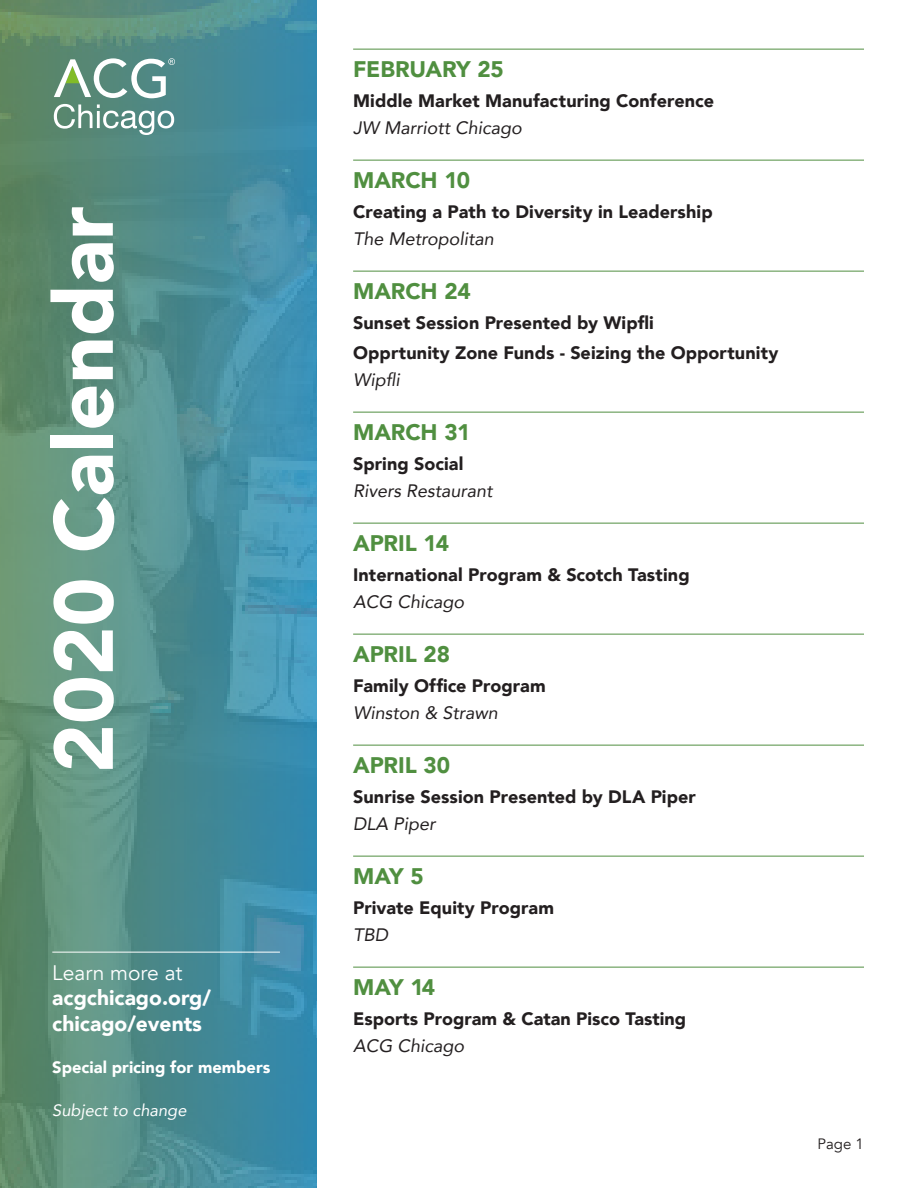
<style>
.page{position:relative;width:918px;height:1188px;background:#fff}
.page>*{position:absolute;margin:0;border:0;box-sizing:border-box;transform-origin:0 0}
.t1{font:900 82.5px "Avenir";color:#fff}
.Date{font:900 22.5px "Avenir";letter-spacing:-.005em;color:#508f40}
.Hashtag{font:900 22.5px "Avenir";color:#508f40}
.t2{font:900 21px/25.5px "Avenir";color:#fff}
.t3{font:21px "Avenir";color:#fff}
.Program_Name{font:900 18px "Avenir";letter-spacing:.005em;color:#231f20}
.Hashtag-2{font:italic 18px "Avenir";color:#231f20}
.Hashtag-3{font:900 18px/27px "Avenir";color:#231f20}
.Program_Name-2{font:italic 18px "Avenir";color:#231f20}
.t4{font:900 16.5px "Avenir";color:#fff}
.t5{font:italic 16.5px "Avenir";color:#fff}
.t6{font:15px "Avenir";color:#231f20}
.s1{font-weight:400;font-style:italic}
</style>
<div class="page">
<img style="left:0;top:0;width:316px;height:1188px">
<svg style="left:54px;top:58px;width:121px;height:40px"></svg>
<svg style="left:54px;top:104px;width:120px;height:31px"></svg>
<hr style="left:52px;top:952px;width:228px;height:1px;background:#fff">
<hr style="left:353px;top:49px;width:511px;height:1px;background:#508f40">
<hr style="left:353px;top:160px;width:511px;height:1px;background:#508f40">
<hr style="left:353px;top:271px;width:511px;height:1px;background:#508f40">
<hr style="left:353px;top:412px;width:511px;height:1px;background:#508f40">
<hr style="left:353px;top:523px;width:511px;height:1px;background:#508f40">
<hr style="left:353px;top:634px;width:511px;height:1px;background:#508f40">
<hr style="left:353px;top:745px;width:511px;height:1px;background:#508f40">
<hr style="left:353px;top:856px;width:511px;height:1px;background:#508f40">
<hr style="left:353px;top:967px;width:511px;height:1px;background:#508f40">
<h1 class="t1" style="left:13px;top:773px;width:568px;rotate:-90deg">2020 Calendar</h1>
<p class="t3" style="left:52px;top:960px;width:132px">Learn more at</p>
<p class="t2" style="left:52px;top:984px;width:160px">acgchicago.org/ chicago/events</p>
<p class="t4" style="left:52px;top:1053px;width:220px">Special pricing for members</p>
<p class="t5" style="left:52px;top:1100px;width:136px">Subject to change</p>
<p class="Date" style="left:353px;top:49px;width:152px">FEBRUARY 25</p>
<p class="Program_Name" style="left:353px;top:85px;width:362px">Middle Market Manufacturing Conference</p>
<p class="Hashtag-2" style="left:353px;top:116px;width:170px">JW Marriott Chicago</p>
<p class="Date" style="left:353px;top:160px;width:118px">MARCH 10</p>
<p class="Program_Name" style="left:353px;top:196px;width:361px">Creating a Path to Diversity in Leadership</p>
<p class="Hashtag-2" style="left:353px;top:227px;width:142px">The Metropolitan</p>
<p class="Date" style="left:353px;top:271px;width:119px">MARCH 24</p>
<p class="Program_Name" style="left:353px;top:307px;width:302px">Sunset Session Presented by Wipfli</p>
<p class="Program_Name" style="left:353px;top:337px;width:427px">Opprtunity Zone Funds - Seizing the Opportunity</p>
<p class="Hashtag-2" style="left:353px;top:368px;width:48px">Wipfli</p>
<p class="Date" style="left:353px;top:412px;width:119px">MARCH 31</p>
<p class="Program_Name" style="left:353px;top:448px;width:112px">Spring Social</p>
<p class="Hashtag-2" style="left:353px;top:479px;width:141px">Rivers Restaurant</p>
<p class="Date" style="left:353px;top:523px;width:97px">APRIL 14</p>
<p class="Program_Name" style="left:353px;top:559px;width:338px">International Program &amp; Scotch Tasting</p>
<p class="Program_Name-2" style="left:353px;top:590px;width:113px">ACG Chicago</p>
<p class="Date" style="left:353px;top:634px;width:98px">APRIL 28</p>
<p class="Program_Name" style="left:353px;top:670px;width:194px">Family Office Program</p>
<p class="Hashtag-2" style="left:353px;top:701px;width:146px">Winston &amp; Strawn</p>
<p class="Date" style="left:353px;top:745px;width:99px">APRIL 30</p>
<p class="Program_Name" style="left:353px;top:781px;width:344px">Sunrise Session Presented by DLA Piper</p>
<p class="Hashtag-2" style="left:353px;top:812px;width:84px">DLA Piper</p>
<p class="Date" style="left:353px;top:856px;width:72px">MAY 5</p>
<p class="Program_Name" style="left:353px;top:892px;width:202px">Private Equity Program</p>
<p class="Hashtag-2" style="left:353px;top:923px;width:37px">TBD</p>
<p class="Hashtag" style="left:353px;top:967px;width:83px">MAY 14</p>
<p class="Hashtag-3" style="left:353px;top:1004px;width:335px">Esports Program &amp; Catan Pisco Tasting<br><span class="s1">ACG Chicago</span></p>
<p class="t6" style="left:818px;top:1135px;width:48px">Page 1</p>
</div>
